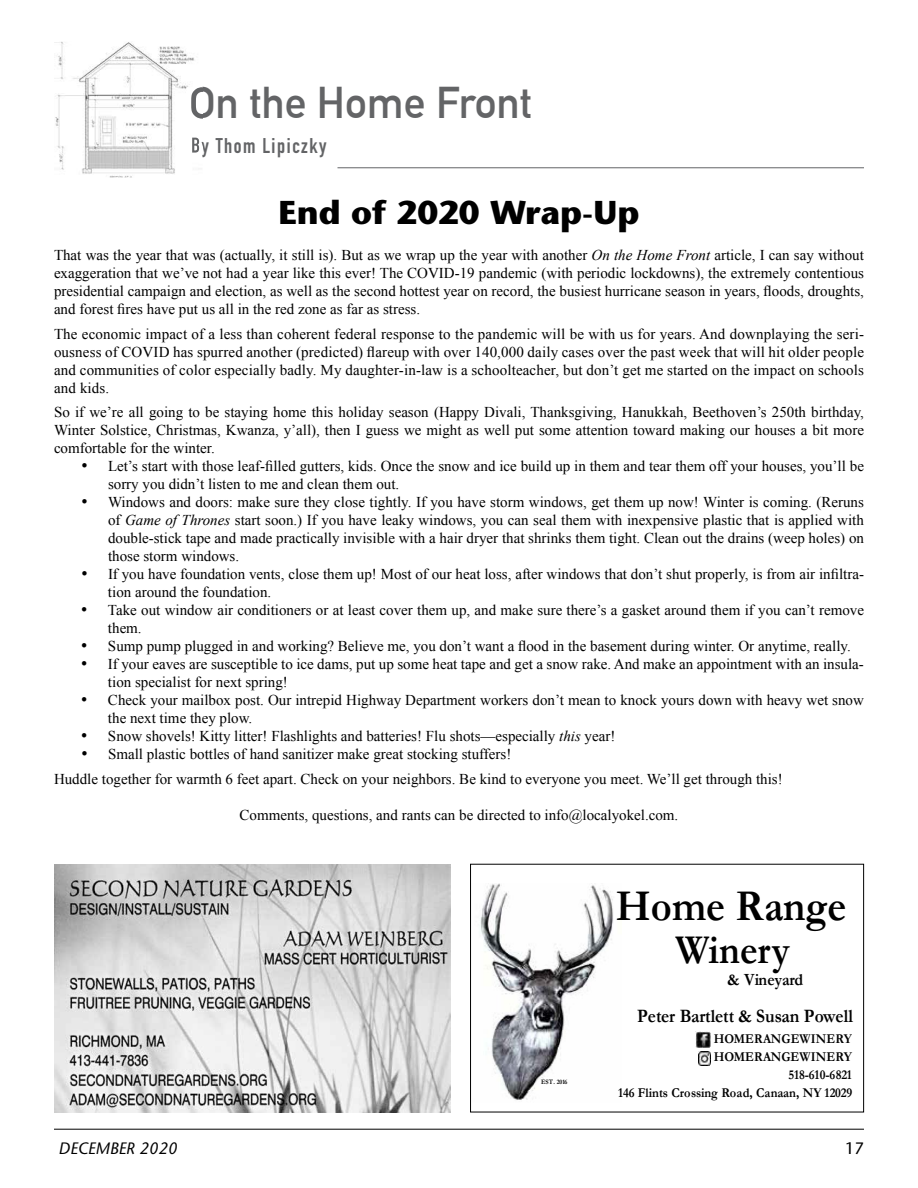
<style>
.page{position:relative;width:918px;height:1188px;background:#fff}
.page>*{position:absolute;margin:0;border:0;box-sizing:border-box;transform-origin:0 0}
.t1{font:700 44.25px "Garamond";letter-spacing:.005em;color:#000;scale:.91 1}
.t2{font:700 43.5px "DIN Alternate";color:#636466}
.t3{font:700 41.25px "Garamond";color:#000;scale:.91 1}
.t4{font:700 33px "Stone Sans";color:#000}
.t5{font:700 21px "DIN Condensed";letter-spacing:.07em;color:#636466}
.t6{font:700 19.05px "Garamond";color:#000;scale:.91 1}
.t7{font:700 17.25px "Garamond";letter-spacing:-.005em;color:#000;scale:.91 1}
.t8{font:italic 16.5px "Stone Sans";color:#000}
.t9{font:16.5px "Stone Sans";color:#000}
.t10{font:15px/18px "Times New Roman";color:#000}
.t11{font:700 13.65px "Garamond";letter-spacing:.01em;color:#000;scale:.91 1}
.t12{font:700 13.5px/18.5px "Garamond";letter-spacing:.005em;color:#000;text-align:right;scale:.91 1}
.t13{font:700 6.75px "Garamond";letter-spacing:-.015em;color:#000;scale:.91 1}
.s1{font-style:italic}
</style>
<div class="page">
<hr style="left:54px;top:1129px;width:810px;height:1px;background:#000">
<img style="left:54px;top:41px;width:143px;height:136px">
<img style="left:191px;top:87px;width:12px;height:32px">
<img style="left:192px;top:138px;width:11px;height:19px">
<hr style="left:338px;top:168px;width:526px;height:1px;background:#636466">
<img style="left:54px;top:864px;width:397px;height:248px">
<img style="left:480px;top:883px;width:133px;height:217px">
<img style="left:696px;top:1031px;width:15px;height:17px">
<img style="left:698px;top:1051px;width:13px;height:14px">
<div style="left:470px;top:864px;width:394px;height:248px;border:1px solid #000"></div>
<h2 class="t2" style="left:189px;top:70px;width:345px">On the Home Front</h2>
<h3 class="t5" style="left:191px;top:131px;width:137px">By Thom Lipiczky</h3>
<h3 class="t4" style="left:279px;top:192px;width:362px">End of 2020 Wrap-Up</h3>
<p class="t10" style="left:54px;top:246px;width:812px;text-align:justify">That was the year that was (actually, it still is). But as we wrap up the year with another <span class="s1">On the Home Front</span> article, I can say without exaggeration that we’ve not had a year like this ever! The COVID-19 pandemic (with periodic lockdowns), the extremely contentious presidential campaign and election, as well as the second hottest year on record, the busiest hurricane season in years, floods, droughts, and forest fires have put us all in the red zone as far as stress.</p>
<p class="t10" style="left:54px;top:325px;width:812px;text-align:justify">The economic impact of a less than coherent federal response to the pandemic will be with us for years. And downplaying the seri&shy;ousness of COVID has spurred another (predicted) flareup with over 140,000 daily cases over the past week that will hit older people and communities of color especially badly. My daughter-in-law is a schoolteacher, but don’t get me started on the impact on schools and kids.</p>
<p class="t10" style="left:54px;top:403px;width:812px;text-align:justify">So if we’re all going to be staying home this holiday season (Happy Divali, Thanksgiving, Hanukkah, Beethoven’s 250th birthday, Winter Solstice, Christmas, Kwanza, y’all), then I guess we might as well put some attention toward making our houses a bit more comfortable for the winter.</p>
<p class="t10" style="left:108px;top:457px;width:758px;text-indent:-27px">• Let’s start with those leaf-filled gutters, kids. Once the snow and ice build up in them and tear them off your houses, you’ll be sorry you didn’t listen to me and clean them out.</p>
<p class="t10" style="left:108px;top:493px;width:758px;text-align:justify;text-indent:-27px">• Windows and doors: make sure they close tightly. If you have storm windows, get them up now! Winter is coming. (Reruns of <span class="s1">Game of Thrones</span> start soon.) If you have leaky windows, you can seal them with inexpensive plastic that is applied with double-stick tape and made practically invisible with a hair dryer that shrinks them tight. Clean out the drains (weep holes) on those storm windows.</p>
<p class="t10" style="left:108px;top:565px;width:758px;text-indent:-27px">• If you have foundation vents, close them up! Most of our heat loss, after windows that don’t shut properly, is from air infiltra&shy;tion around the foundation.</p>
<p class="t10" style="left:108px;top:601px;width:758px;text-indent:-27px">• Take out window air conditioners or at least cover them up, and make sure there’s a gasket around them if you can’t remove them.</p>
<p class="t10" style="left:81px;top:637px;width:771px">• Sump pump plugged in and working? Believe me, you don’t want a flood in the basement during winter. Or anytime, really.</p>
<p class="t10" style="left:108px;top:655px;width:757px;text-indent:-27px">• If your eaves are susceptible to ice dams, put up some heat tape and get a snow rake. And make an appointment with an insula&shy;tion specialist for next spring!</p>
<p class="t10" style="left:108px;top:691px;width:757px;text-indent:-27px">• Check your mailbox post. Our intrepid Highway Department workers don’t mean to knock yours down with heavy wet snow the next time they plow.</p>
<p class="t10" style="left:81px;top:727px;width:536px">• Snow shovels! Kitty litter! Flashlights and batteries! Flu shots—especially <span class="s1">this</span> year!</p>
<p class="t10" style="left:54px;top:742px;width:730px;line-height:24.5px;text-indent:27px">• Small plastic bottles of hand sanitizer make great stocking stuffers!<br>Huddle together for warmth 6 feet apart. Check on your neighbors. Be kind to everyone you meet. We’ll get through this!</p>
<p class="t10" style="left:240px;top:805px;width:440px">Comments, questions, and rants can be directed to info@localyokel.com.</p>
<p class="t13" style="left:541px;top:1077px;width:31px">EST. 2016</p>
<h1 class="t1" style="left:616px;top:876px;width:255px">Home Range</h1>
<h3 class="t3" style="left:675px;top:921px;width:127px">Winery</h3>
<p class="t7" style="left:727px;top:968px;width:85px">&amp; Vineyard</p>
<p class="t6" style="left:637px;top:1003px;width:239px">Peter Bartlett &amp; Susan Powell</p>
<p class="t12" style="left:714px;top:1029px;width:154px">HOMERANGEWINERY</p>
<p class="t11" style="left:714px;top:1047px;width:154px">HOMERANGEWINERY</p>
<p class="t12" style="left:618px;top:1066px;width:259px">518-610-6821<br>146 Flints Crossing Road, Canaan, NY 12029</p>
<p class="t8" style="left:59px;top:1138px;width:120px">DECEMBER 2020</p>
<p class="t9" style="left:845px;top:1138px;width:20px">17</p>
</div>
